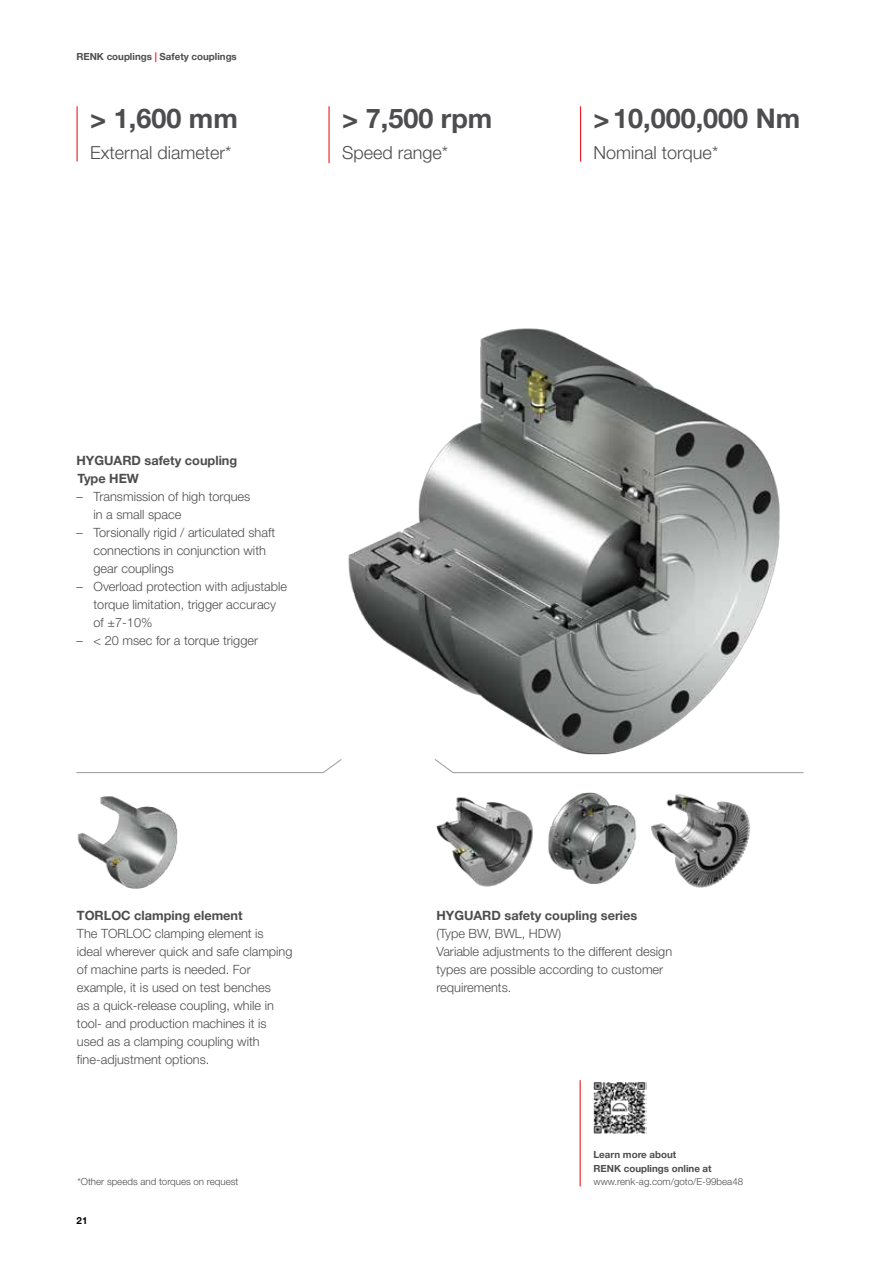
<style>
.page{position:relative;width:893px;height:1263px;background:#fff}
.page>*{position:absolute;margin:0;border:0;box-sizing:border-box;transform-origin:0 0}
.t1{font:700 27px "Helvetica Neue LT Pro";color:#4d4d4f}
.t2{font:300 18px "Helvetica Neue LT";color:#4d4d4f}
.t3{font:300 12.75px/18px "Helvetica Neue LT";color:#4d4d4f}
.t4{font:700 12.75px/18px "Helvetica Neue LT Pro";color:#4d4d4f}
.t5{font:700 9.75px/13.5px "Helvetica Neue LT Pro";color:#4d4d4f}
.t6{font:300 9.75px "Helvetica Neue LT";color:#4d4d4f}
.t7{font:700 9.75px "Helvetica Neue LT Pro";color:#000}
.s1{color:#ed1d24}
</style>
<div class="page">
<img style="left:436px;top:797px;width:97px;height:90px">
<img style="left:548px;top:792px;width:88px;height:92px">
<img style="left:651px;top:794px;width:99px;height:94px">
<img style="left:348px;top:328px;width:432px;height:427px">
<img style="left:77px;top:796px;width:101px;height:93px">
<hr style="left:580px;top:106px;width:1px;height:56px;background:#ed1d24">
<hr style="left:77px;top:106px;width:1px;height:56px;background:#ed1d24">
<hr style="left:328px;top:106px;width:2px;height:57px;background:#ed1d24">
<svg style="left:434px;top:759px;width:370px;height:15px"></svg>
<svg style="left:76px;top:759px;width:266px;height:15px"></svg>
<hr style="left:580px;top:1080px;width:1px;height:106px;background:#ed1d24">
<img style="left:593px;top:1082px;width:54px;height:52px">
<p class="t5" style="left:76px;top:50px;width:162px">RENK couplings <span class="s1">|</span> Safety couplings</p>
<h1 class="t1" style="left:90px;top:101px;width:149px">&gt; 1,600 mm</h1>
<h2 class="t2" style="left:90px;top:142px;width:143px">External diameter*</h2>
<h1 class="t1" style="left:342px;top:101px;width:152px">&gt; 7,500 rpm</h1>
<h2 class="t2" style="left:342px;top:142px;width:108px">Speed range*</h2>
<h1 class="t1" style="left:594px;top:101px;width:208px">&gt;10,000,000 Nm</h1>
<h2 class="t2" style="left:594px;top:142px;width:126px">Nominal torque*</h2>
<p class="t4" style="left:77px;top:451px;width:162px">HYGUARD safety coupling<br>Type HEW</p>
<p class="t3" style="left:94px;top:487px;width:158px;text-indent:-17px">– Transmission of high torques in a small space</p>
<p class="t3" style="left:94px;top:523px;width:183px;text-indent:-17px">– Torsionally rigid / articulated shaft connections in conjunction with gear couplings</p>
<p class="t3" style="left:94px;top:577px;width:195px;text-indent:-17px">– Overload protection with adjustable torque limitation, trigger accuracy of ±7-10%</p>
<p class="t3" style="left:77px;top:631px;width:183px">– &lt; 20 msec for a torque trigger</p>
<p class="t4" style="left:77px;top:906px;width:167px">TORLOC clamping element</p>
<p class="t3" style="left:77px;top:924px;width:217px">The TORLOC clamping element is<br>ideal wherever quick and safe clamping of machine parts is needed. For example, it is used on test benches<br>as a quick-release coupling, while in tool- and production machines it is used as a clamping coupling with fine-adjustment options.</p>
<p class="t6" style="left:77px;top:1176px;width:162px">*Other speeds and torques on request</p>
<p class="t7" style="left:77px;top:1215px;width:13px">21</p>
<p class="t4" style="left:436px;top:906px;width:202px">HYGUARD safety coupling series</p>
<p class="t3" style="left:436px;top:924px;width:237px">(Type BW, BWL, HDW)<br>Variable adjustments to the different design types are possible according to customer requirements.</p>
<p class="t5" style="left:593px;top:1148px;width:120px">Learn more about<br>RENK couplings online at</p>
<p class="t6" style="left:593px;top:1176px;width:151px">www.renk-ag.com/goto/E-99bea48</p>
</div>
